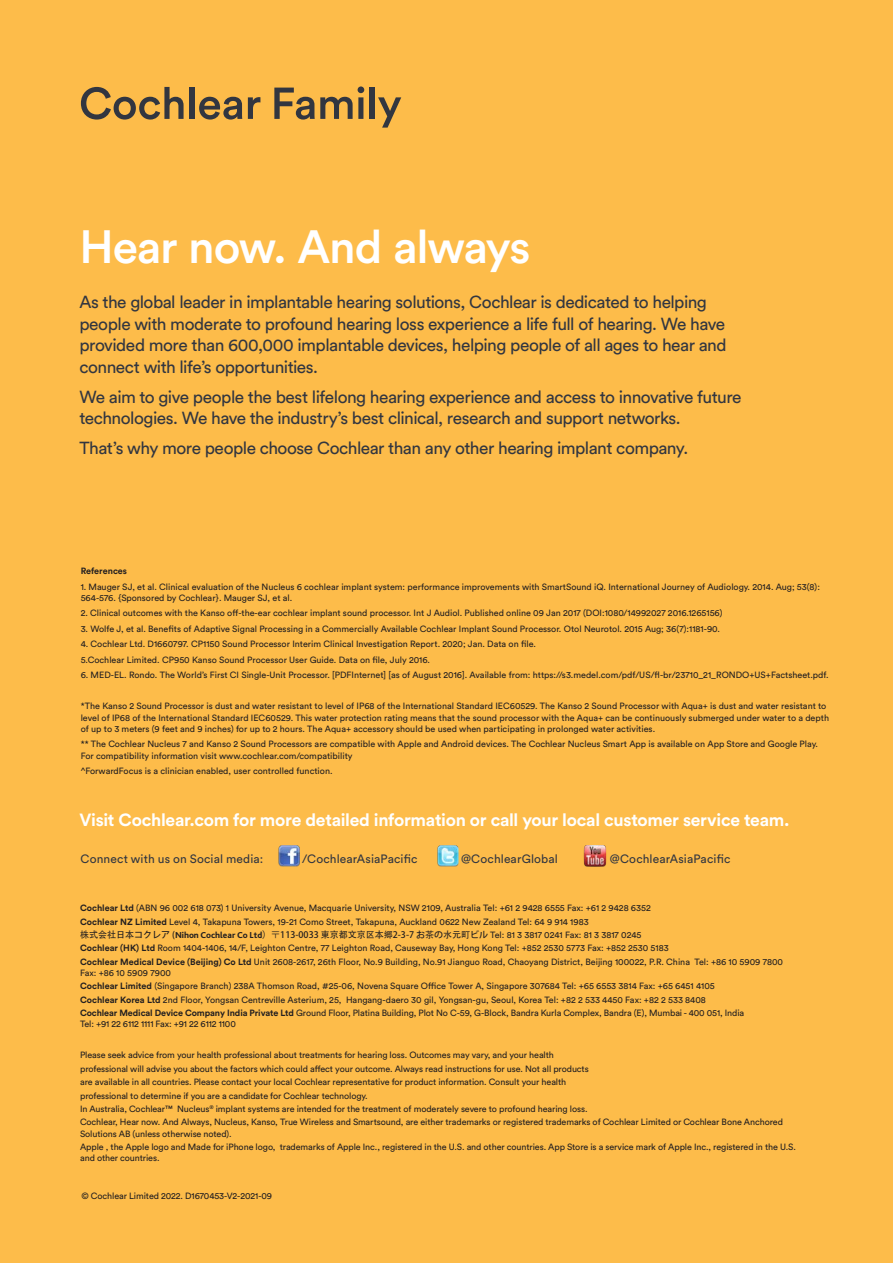
<style>
.page{position:relative;width:893px;height:1263px;background:#fdbc4a}
.page>*{position:absolute;margin:0;border:0;box-sizing:border-box;transform-origin:0 0}
.Heading_02_Med{font:500 46.2px "Circular Std";letter-spacing:-.03em;color:#fff}
.Subheading_03{font:700 17.55px "Circular Std";letter-spacing:-.015em;color:#fff}
.Boilerplate{font:17.25px/21.6px "Circular Std";letter-spacing:-.03em;color:#323640}
.Trademark_Disclaimer{font:12px "Circular Std";letter-spacing:.01em;color:#323640}
.Body{font:9px/11.2px "Circular Std";color:#231f20}
.Footnote_and_Referen{font:9px/11.2px "Circular Std";letter-spacing:-.01em;color:#231f20}
.Body-2{font:9px "Adobe Heiti Std";color:#231f20}
.Body-3{font:700 9px "Circular Std";color:#231f20}
.s1{font-weight:700}
.s2{font-family:"Bliss Pro";font-weight:800}
.s3{font-family:"Circular Std"}
</style>
<div class="page">
<img style="left:437px;top:846px;width:22px;height:21px">
<img style="left:279px;top:846px;width:21px;height:21px">
<img style="left:583px;top:846px;width:23px;height:21px">
<svg style="left:81px;top:87px;width:103px;height:33px"></svg>
<div style="left:189px;top:87px;width:5px;height:32px;background:#323640"></div>
<svg style="left:199px;top:97px;width:43px;height:23px"></svg>
<svg style="left:248px;top:97px;width:12px;height:22px"></svg>
<svg style="left:274px;top:86px;width:90px;height:34px"></svg>
<div style="left:369px;top:87px;width:6px;height:32px;background:#323640"></div>
<svg style="left:378px;top:97px;width:23px;height:31px"></svg>
<p class="Heading_02_Med" style="left:79px;top:217px;width:453px">Hear now. And always</p>
<p class="Boilerplate" style="left:79px;top:291px;width:649px">As the global leader in implantable hearing solutions, Cochlear is dedicated to helping people with moderate to profound hearing loss experience a life full of hearing. We have provided more than 600,000 implantable devices, helping people of all ages to hear and connect with life’s opportunities.</p>
<p class="Boilerplate" style="left:79px;top:386px;width:664px">We aim to give people the best lifelong hearing experience and access to innovative future technologies. We have the industry’s best clinical, research and support networks.</p>
<p class="Boilerplate" style="left:79px;top:437px;width:610px">That’s why more people choose Cochlear than any other hearing implant company.</p>
<p class="Body-3" style="left:81px;top:565px;width:48px">References</p>
<p class="Body" style="left:81px;top:581px;width:741px">1. Mauger SJ, et al. Clinical evaluation of the Nucleus 6 cochlear implant system: performance improvements with SmartSound iQ. International Journey of Audiology. 2014. Aug; 53(8):<br>564-576. {Sponsored by Cochlear}. Mauger SJ, et al.</p>
<p class="Body" style="left:81px;top:607px;width:643px">2. Clinical outcomes with the Kanso off-the-ear cochlear implant sound processor. Int J Audiol. Published online 09 Jan 2017 (DOI:1080/14992027 2016.1265156)</p>
<p class="Body" style="left:81px;top:623px;width:641px">3. Wolfe J, et al. Benefits of Adaptive Signal Processing in a Commercially Available Cochlear Implant Sound Processor. Otol Neurotol. 2015 Aug; 36(7):1181-90.</p>
<p class="Body" style="left:81px;top:638px;width:457px">4. Cochlear Ltd. D1660797. CP1150 Sound Processor Interim Clinical Investigation Report. 2020; Jan. Data on file.</p>
<p class="Body" style="left:81px;top:654px;width:351px">5.Cochlear Limited. CP950 Kanso Sound Processor User Guide. Data on file, July 2016.</p>
<p class="Body" style="left:81px;top:669px;width:749px">6. MED-EL. Rondo. The World’s First CI Single-Unit Processor. [PDFInternet] [as of August 2016]. Available from: https://s3.medel.com/pdf/US/fl-br/23710_21_RONDO+US+Factsheet.pdf.</p>
<p class="Body" style="left:81px;top:700px;width:750px">*The Kanso 2 Sound Processor is dust and water resistant to level of IP68 of the International Standard IEC60529. The Kanso 2 Sound Processor with Aqua+ is dust and water resistant to level of IP68 of the International Standard IEC60529. This water protection rating means that the sound processor with the Aqua+ can be continuously submerged under water to a depth of up to 3 meters (9 feet and 9 inches) for up to 2 hours. The Aqua+ accessory should be used when participating in prolonged water activities.</p>
<p class="Body" style="left:81px;top:738px;width:739px">** The Cochlear Nucleus 7 and Kanso 2 Sound Processors are compatible with Apple and Android devices. The Cochlear Nucleus Smart App is available on App Store and Google Play.<br>For compatibility information visit www.cochlear.com/compatibility</p>
<p class="Body" style="left:81px;top:765px;width:253px">^ForwardFocus is a clinician enabled, user controlled function.</p>
<p class="Subheading_03" style="left:79px;top:808px;width:712px">Visit Cochlear.com for more detailed information or call your local customer service team.</p>
<p class="Trademark_Disclaimer" style="left:80px;top:851px;width:184px">Connect with us on Social media:</p>
<p class="Trademark_Disclaimer" style="left:302px;top:851px;width:117px">/CochlearAsiaPacific</p>
<p class="Trademark_Disclaimer" style="left:461px;top:851px;width:98px">@CochlearGlobal</p>
<p class="Trademark_Disclaimer" style="left:610px;top:851px;width:122px">@CochlearAsiaPacific</p>
<p class="Body" style="left:80px;top:902px;width:572px"><span class="s1">Cochlear Ltd</span> (ABN 96 002 618 073) 1 University Avenue, Macquarie University, NSW 2109, Australia Tel: +61 2 9428 6555 Fax: +61 2 9428 6352</p>
<p class="Body" style="left:80px;top:915px;width:510px"><span class="s1">Cochlear NZ Limited</span> Level 4, Takapuna Towers, 19-21 Como Street, Takapuna, Auckland 0622 New Zealand Tel: 64 9 914 1983</p>
<p class="Body-2" style="left:80px;top:929px;width:563px">株式会社日本コクレア (<span class="s2">Nihon Cochlear Co Ltd</span>）〒113-0033 東京都文京区本郷2-3-7 お茶の水元町ビル <span class="s3">Tel: 81 3 3817 0241 Fax: 81 3 3817 0245</span></p>
<p class="Body" style="left:80px;top:942px;width:590px"><span class="s1">Cochlear (HK) Ltd</span> Room 1404-1406, 14/F, Leighton Centre, 77 Leighton Road, Causeway Bay, Hong Kong Tel: +852 2530 5773 Fax: +852 2530 5183</p>
<p class="Body" style="left:80px;top:956px;width:704px"><span class="s1">Cochlear Medical Device (Beijing) Co Ltd</span> Unit 2608-2617, 26th Floor, No.9 Building, No.91 Jianguo Road, Chaoyang District, Beijing 100022, P.R. China Tel: +86 10 5909 7800<br>Fax: +86 10 5909 7900</p>
<p class="Body" style="left:80px;top:980px;width:636px"><span class="s1">Cochlear Limited</span> (Singapore Branch) 238A Thomson Road, #25-06, Novena Square Office Tower A, Singapore 307684 Tel: +65 6553 3814 Fax: +65 6451 4105</p>
<p class="Body" style="left:80px;top:994px;width:627px"><span class="s1">Cochlear Korea Ltd</span> 2nd Floor, Yongsan Centreville Asterium, 25, Hangang-daero 30 gil, Yongsan-gu, Seoul, Korea Tel: +82 2 533 4450 Fax: +82 2 533 8408</p>
<p class="Footnote_and_Referen" style="left:80px;top:1007px;width:666px"><span class="s1">Cochlear Medical Device Company India Private Ltd</span> Ground Floor, Platina Building, Plot No C-59, G-Block, Bandra Kurla Complex, Bandra (E), Mumbai - 400 051, India<br>Tel: +91 22 6112 1111 Fax: +91 22 6112 1100</p>
<p class="Footnote_and_Referen" style="left:80px;top:1049px;width:475px">Please seek advice from your health professional about treatments for hearing loss. Outcomes may vary, and your health</p>
<p class="Footnote_and_Referen" style="left:80px;top:1063px;width:510px">professional will advise you about the factors which could affect your outcome. Always read instructions for use. Not all products</p>
<p class="Footnote_and_Referen" style="left:80px;top:1076px;width:488px">are available in all countries. Please contact your local Cochlear representative for product information. Consult your health</p>
<p class="Footnote_and_Referen" style="left:80px;top:1089px;width:289px">professional to determine if you are a candidate for Cochlear technology.</p>
<p class="Footnote_and_Referen" style="left:80px;top:1103px;width:509px">In Australia, Cochlear™ Nucleus<sup>®</sup> implant systems are intended for the treatment of moderately severe to profound hearing loss.</p>
<p class="Footnote_and_Referen" style="left:80px;top:1116px;width:704px">Cochlear, Hear now. And Always, Nucleus, Kanso, True Wireless and Smartsound, are either trademarks or registered trademarks of Cochlear Limited or Cochlear Bone Anchored<br>Solutions AB (unless otherwise noted).</p>
<p class="Footnote_and_Referen" style="left:80px;top:1141px;width:717px">Apple , the Apple logo and Made for iPhone logo, trademarks of Apple Inc., registered in the U.S. and other countries. App Store is a service mark of Apple Inc., registered in the U.S. and other countries.</p>
<p class="Footnote_and_Referen" style="left:81px;top:1190px;width:192px">© Cochlear Limited 2022. D1670453-V2-2021-09</p>
</div>
